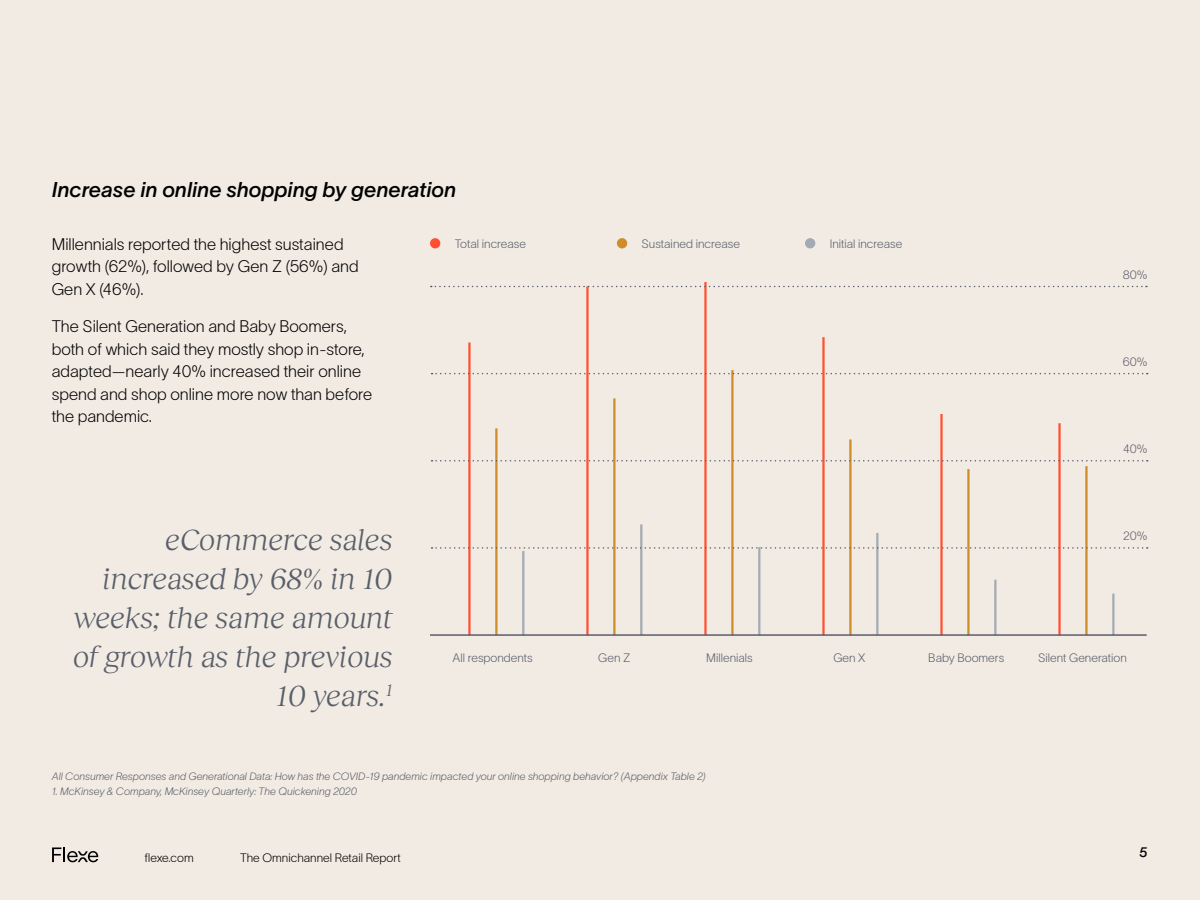
<style>
.page{position:relative;width:1200px;height:900px;background:#f2ebe4}
.page>*{position:absolute;margin:0;border:0;box-sizing:border-box;transform-origin:0 0}
.t1{font:italic 30px/39px "Reckless Neue";color:#595f69;text-align:right}
.t2{font:italic 21px "TWK Lausanne 500";color:#000}
.t3{font:16.5px/22.5px "TWK Lausanne 150";color:#000}
.t4{font:italic 13.5px "TWK Lausanne 500";color:#000}
.t5{font:12px "TWK Lausanne 150";color:#595f69}
.t6{font:12px "TWK Lausanne 150";color:#000}
.t7{font:italic 10.5px "TWK Lausanne 150";color:#595f69}
</style>
<div class="page">
<svg style="left:52px;top:847px;width:46px;height:15px"></svg>
<hr style="left:822px;top:337px;width:3px;height:298px;background:#ff5132">
<hr style="left:876px;top:533px;width:2px;height:102px;background:#a3aab3">
<hr style="left:849px;top:439px;width:3px;height:196px;background:#cf8c29">
<hr style="left:940px;top:414px;width:3px;height:221px;background:#ff5132">
<hr style="left:994px;top:580px;width:3px;height:55px;background:#a3aab3">
<hr style="left:967px;top:469px;width:3px;height:166px;background:#cf8c29">
<hr style="left:1058px;top:423px;width:3px;height:212px;background:#ff5132">
<hr style="left:1112px;top:594px;width:3px;height:41px;background:#a3aab3">
<hr style="left:1085px;top:466px;width:3px;height:169px;background:#cf8c29">
<hr style="left:704px;top:282px;width:3px;height:353px;background:#ff5132">
<hr style="left:731px;top:370px;width:3px;height:265px;background:#cf8c29">
<hr style="left:758px;top:547px;width:2px;height:88px;background:#a3aab3">
<hr style="left:586px;top:286px;width:3px;height:349px;background:#ff5132">
<hr style="left:613px;top:398px;width:3px;height:237px;background:#cf8c29">
<hr style="left:640px;top:524px;width:2px;height:111px;background:#a3aab3">
<hr style="left:468px;top:342px;width:3px;height:293px;background:#ff5132">
<hr style="left:495px;top:428px;width:3px;height:207px;background:#cf8c29">
<hr style="left:522px;top:551px;width:2px;height:84px;background:#a3aab3">
<hr style="left:430px;top:634px;width:717px;height:2px;background:#595f69">
<div style="left:430px;top:238px;width:10px;height:10px;background:#ff5132;border-radius:50%"></div>
<div style="left:617px;top:238px;width:10px;height:10px;background:#cf8c29;border-radius:50%"></div>
<div style="left:805px;top:238px;width:10px;height:10px;background:#a3aab3;border-radius:50%"></div>
<svg style="left:431px;top:286px;width:716px;height:1px"></svg>
<svg style="left:432px;top:460px;width:716px;height:2px"></svg>
<svg style="left:432px;top:547px;width:716px;height:2px"></svg>
<svg style="left:432px;top:373px;width:716px;height:1px"></svg>
<p class="t2" style="left:52px;top:175px;width:406px">Increase in online shopping by generation</p>
<p class="t3" style="left:52px;top:232px;width:308px">Millennials reported the highest sustained growth (62%), followed by Gen Z (56%) and<br>Gen X (46%).</p>
<p class="t3" style="left:52px;top:314px;width:322px">The Silent Generation and Baby Boomers, both of which said they mostly shop in-store, adapted—nearly 40% increased their online spend and shop online more now than before the pandemic.</p>
<p class="t5" style="left:455px;top:235px;width:73px">Total increase</p>
<p class="t5" style="left:642px;top:235px;width:100px">Sustained increase</p>
<p class="t5" style="left:830px;top:235px;width:74px">Initial increase</p>
<p class="t5" style="left:1123px;top:267px;width:26px">80%</p>
<p class="t5" style="left:1123px;top:353px;width:26px">60%</p>
<p class="t5" style="left:1123px;top:440px;width:26px">40%</p>
<h1 class="t1" style="left:73px;top:519px;width:321px">eCommerce sales increased by 68% in 10 weeks; the same amount of growth as the previous<br>10 years.<sup>1</sup></h1>
<p class="t5" style="left:1123px;top:527px;width:26px">20%</p>
<p class="t5" style="left:453px;top:649px;width:82px">All respondents</p>
<p class="t5" style="left:598px;top:649px;width:34px">Gen Z</p>
<p class="t5" style="left:706px;top:649px;width:48px">Millenials</p>
<p class="t5" style="left:833px;top:649px;width:34px">Gen X</p>
<p class="t5" style="left:928px;top:649px;width:77px">Baby Boomers</p>
<p class="t5" style="left:1038px;top:649px;width:90px">Silent Generation</p>
<p class="t7" style="left:52px;top:769px;width:655px">All Consumer Responses and Generational Data: How has the COVID-19 pandemic impacted your online shopping behavior? (Appendix Table 2)</p>
<p class="t7" style="left:52px;top:784px;width:307px">1. McKinsey &amp; Company, McKinsey Quarterly: The Quickening 2020</p>
<p class="t6" style="left:145px;top:850px;width:51px">flexe.com</p>
<p class="t6" style="left:240px;top:850px;width:162px">The Omnichannel Retail Report</p>
<p class="t4" style="left:1139px;top:843px;width:10px">5</p>
</div>
